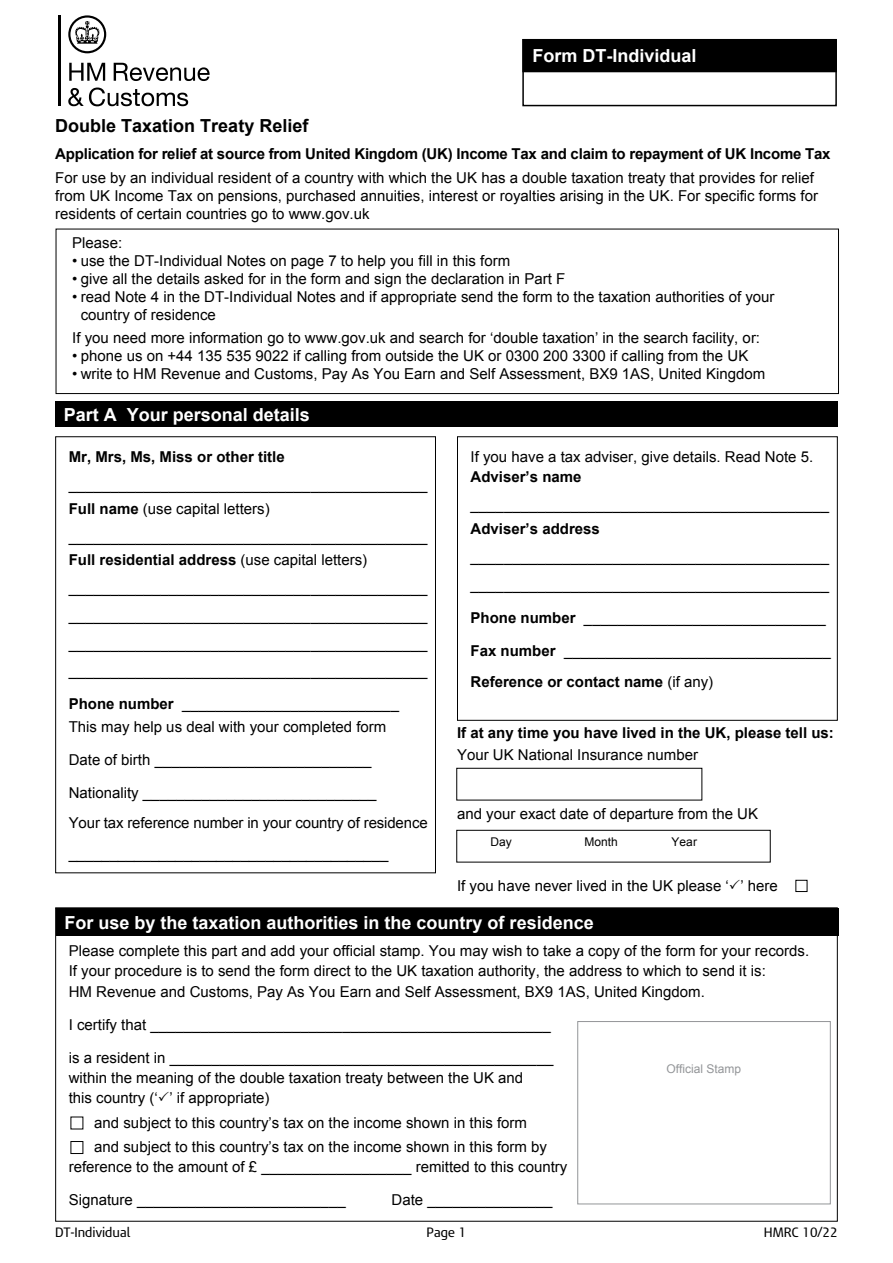
<style>
.page{position:relative;width:893px;height:1263px;background:#fff}
.page>*{position:absolute;margin:0;border:0;box-sizing:border-box;transform-origin:0 0}
.DT_A4_Panel_Heading{font:700 18px "Arial";color:#fff}
.DT_A4_Heading{font:700 18px "Arial";color:#000}
.DT_1_line_character{font:15px/20.2px "Arial";color:#000}
.DT_Bullets__last{font:15px/18px "Arial";color:#000}
.DT_A4_Heading-2{font:15px/18px "Arial";color:#000}
.DT_Bullets{font:15px "Arial";color:#000}
.DT_1_line_character-2{font:700 15px "Arial";color:#000}
.DT_A4_Heading-3{font:700 15px "Arial";letter-spacing:-.015em;color:#000}
.DT_Bodytext{font:15px "Arial";color:#000}
.DT_Bodytext-2{font:700 15px "Arial";color:#000}
.T71_EN_A4_Form_page{font:12.75px "HMRC Modena";color:#000}
.DT_Box_lines__non-sc{font:12px "Arial";color:#939598}
.DT_Bodytext__before{font:12px "Arial";color:#000}
.s1{font-weight:700}
.s2{font-weight:400}
</style>
<div class="page">
<svg style="left:69px;top:63px;width:36px;height:18px"></svg>
<svg style="left:114px;top:63px;width:96px;height:18px"></svg>
<svg style="left:68px;top:88px;width:120px;height:18px"></svg>
<hr style="left:58px;top:15px;width:2px;height:91px;background:#000">
<svg style="left:68px;top:15px;width:38px;height:38px"></svg>
<div style="left:522px;top:39px;width:315px;height:67px;border:2px solid #000"></div>
<div style="left:523px;top:40px;width:313px;height:32px;background:#000"></div>
<div style="left:522px;top:39px;width:315px;height:33px;border:2px solid #000"></div>
<div style="left:457px;top:436px;width:381px;height:285px;border:1px solid #000"></div>
<div style="left:55px;top:401px;width:783px;height:26px;background:#000"></div>
<div style="left:456px;top:768px;width:246px;height:32px;border:1px solid #000"></div>
<div style="left:456px;top:830px;width:315px;height:32px;border:1px solid #000"></div>
<div style="left:56px;top:908px;width:782px;height:28px;background:#000"></div>
<div style="left:71px;top:1141px;width:12px;height:13px;border:1px solid #000"></div>
<div style="left:56px;top:229px;width:783px;height:165px;border:1px solid #000"></div>
<div style="left:795px;top:880px;width:12px;height:12px;border:1px solid #000"></div>
<div style="left:577px;top:1021px;width:254px;height:183px;border:1px solid #939598"></div>
<p class="DT_A4_Panel_Heading" style="left:532px;top:44px;width:166px">Form DT-Individual</p>
<h3 class="DT_A4_Heading" style="left:55px;top:114px;width:255px">Double Taxation Treaty Relief</h3>
<h3 class="DT_A4_Heading-3" style="left:55px;top:144px;width:777px">Application for relief at source from United Kingdom (UK) Income Tax and claim to repayment of UK Income Tax</h3>
<h3 class="DT_A4_Heading-2" style="left:55px;top:169px;width:764px">For use by an individual resident of a country with which the UK has a double taxation treaty that provides for relief from UK Income Tax on pensions, purchased annuities, interest or royalties arising in the UK. For specific forms for residents of certain countries go to www.gov.uk</h3>
<h3 class="DT_A4_Heading-2" style="left:72px;top:234px;width:52px">Please:</h3>
<p class="DT_Bullets" style="left:72px;top:251px;width:439px">• use the DT-Individual Notes on page 7 to help you fill in this form</p>
<p class="DT_Bullets" style="left:72px;top:269px;width:494px">• give all the details asked for in the form and sign the declaration in Part F</p>
<p class="DT_Bullets__last" style="left:81px;top:288px;width:695px;text-indent:-9px">• read Note 4 in the DT-Individual Notes and if appropriate send the form to the taxation authorities of your country of residence</p>
<p class="DT_Bullets" style="left:72px;top:328px;width:689px">If you need more information go to www.gov.uk and search for ‘double taxation’ in the search facility, or:</p>
<p class="DT_Bullets__last" style="left:72px;top:347px;width:677px">• phone us on +44 135 535 9022 if calling from outside the UK or 0300 200 3300 if calling from the UK</p>
<p class="DT_Bullets__last" style="left:72px;top:365px;width:694px">• write to HM Revenue and Customs, Pay As You Earn and Self Assessment, BX9 1AS, United Kingdom</p>
<p class="DT_A4_Panel_Heading" style="left:64px;top:403px;width:248px">Part A Your personal details</p>
<p class="DT_1_line_character" style="left:471px;top:447px;width:344px">If you have a tax adviser, give details. Read Note 5.<br><span class="s1">Adviser’s name</span></p>
<p class="DT_1_line_character" style="left:471px;top:495px;width:360px">___________________________________________</p>
<p class="DT_1_line_character-2" style="left:471px;top:519px;width:131px">Adviser’s address</p>
<p class="DT_1_line_character" style="left:471px;top:547px;width:360px">___________________________________________</p>
<p class="DT_1_line_character" style="left:471px;top:575px;width:360px">___________________________________________</p>
<p class="DT_1_line_character" style="left:471px;top:608px;width:357px"><span class="s1">Phone number</span> _____________________________</p>
<p class="DT_1_line_character" style="left:471px;top:641px;width:362px"><span class="s1">Fax number</span> ________________________________</p>
<p class="DT_1_line_character-2" style="left:471px;top:671px;width:244px">Reference or contact name <span class="s2">(if any)</span></p>
<p class="DT_1_line_character-2" style="left:69px;top:447px;width:217px">Mr, Mrs, Ms, Miss or other title</p>
<p class="DT_1_line_character" style="left:69px;top:474px;width:360px">___________________________________________</p>
<p class="DT_1_line_character" style="left:69px;top:499px;width:202px"><span class="s1">Full name</span> (use capital letters)</p>
<p class="DT_1_line_character" style="left:69px;top:527px;width:360px">___________________________________________</p>
<p class="DT_1_line_character-2" style="left:69px;top:550px;width:300px">Full residential address <span class="s2">(use capital letters)</span></p>
<p class="DT_1_line_character" style="left:69px;top:578px;width:360px">___________________________________________</p>
<p class="DT_1_line_character" style="left:69px;top:606px;width:360px">___________________________________________</p>
<p class="DT_1_line_character" style="left:69px;top:633px;width:360px">___________________________________________</p>
<p class="DT_1_line_character" style="left:69px;top:661px;width:360px">___________________________________________</p>
<p class="DT_1_line_character" style="left:69px;top:694px;width:332px"><span class="s1">Phone number</span> __________________________</p>
<p class="DT_1_line_character" style="left:69px;top:716px;width:319px">This may help us deal with your completed form</p>
<p class="DT_1_line_character" style="left:69px;top:749px;width:304px">Date of birth __________________________</p>
<p class="DT_1_line_character" style="left:69px;top:782px;width:309px">Nationality ____________________________</p>
<p class="DT_1_line_character" style="left:69px;top:813px;width:360px">Your tax reference number in your country of residence</p>
<p class="DT_1_line_character" style="left:69px;top:844px;width:321px">_______________________________________</p>
<p class="DT_Bodytext-2" style="left:457px;top:722px;width:378px">If at any time you have lived in the UK, please tell us:</p>
<p class="DT_Bodytext" style="left:457px;top:745px;width:242px">Your UK National Insurance number</p>
<p class="DT_Bodytext" style="left:457px;top:804px;width:302px">and your exact date of departure from the UK</p>
<p class="DT_Bodytext__before" style="left:490px;top:833px;width:23px">Day</p>
<p class="DT_Bodytext__before" style="left:585px;top:833px;width:35px">Month</p>
<p class="DT_Bodytext__before" style="left:672px;top:833px;width:27px">Year</p>
<p class="DT_1_line_character" style="left:457px;top:876px;width:322px">If you have never lived in the UK please ‘ ’ here</p>
<p class="DT_A4_Panel_Heading" style="left:65px;top:910px;width:531px">For use by the taxation authorities in the country of residence</p>
<p class="DT_1_line_character" style="left:69px;top:941px;width:742px">Please complete this part and add your official stamp. You may wish to take a copy of the form for your records.</p>
<p class="DT_1_line_character" style="left:69px;top:961px;width:699px">If your procedure is to send the form direct to the UK taxation authority, the address to which to send it is:<br>HM Revenue and Customs, Pay As You Earn and Self Assessment, BX9 1AS, United Kingdom.</p>
<p class="DT_1_line_character" style="left:69px;top:1014px;width:484px">I certify that ________________________________________________</p>
<p class="DT_1_line_character" style="left:69px;top:1047px;width:486px">is a resident in ______________________________________________ within the meaning of the double taxation treaty between the UK and<br>this country (‘ ’ if appropriate)</p>
<p class="DT_1_line_character" style="left:94px;top:1112px;width:434px">and subject to this country’s tax on the income shown in this form</p>
<p class="DT_1_line_character" style="left:69px;top:1137px;width:500px;text-align:center">and subject to this country’s tax on the income shown in this form by reference to the amount of £ __________________ remitted to this country</p>
<p class="DT_1_line_character" style="left:69px;top:1190px;width:278px">Signature _________________________</p>
<p class="DT_1_line_character" style="left:392px;top:1190px;width:162px">Date _______________</p>
<p class="DT_Box_lines__non-sc" style="left:666px;top:1061px;width:76px">Official Stamp</p>
<p class="T71_EN_A4_Form_page" style="left:55px;top:1225px;width:77px">DT-Individual</p>
<p class="T71_EN_A4_Form_page" style="left:427px;top:1225px;width:41px">Page 1</p>
<p class="T71_EN_A4_Form_page" style="left:764px;top:1225px;width:75px">HMRC 10/22</p>
</div>
